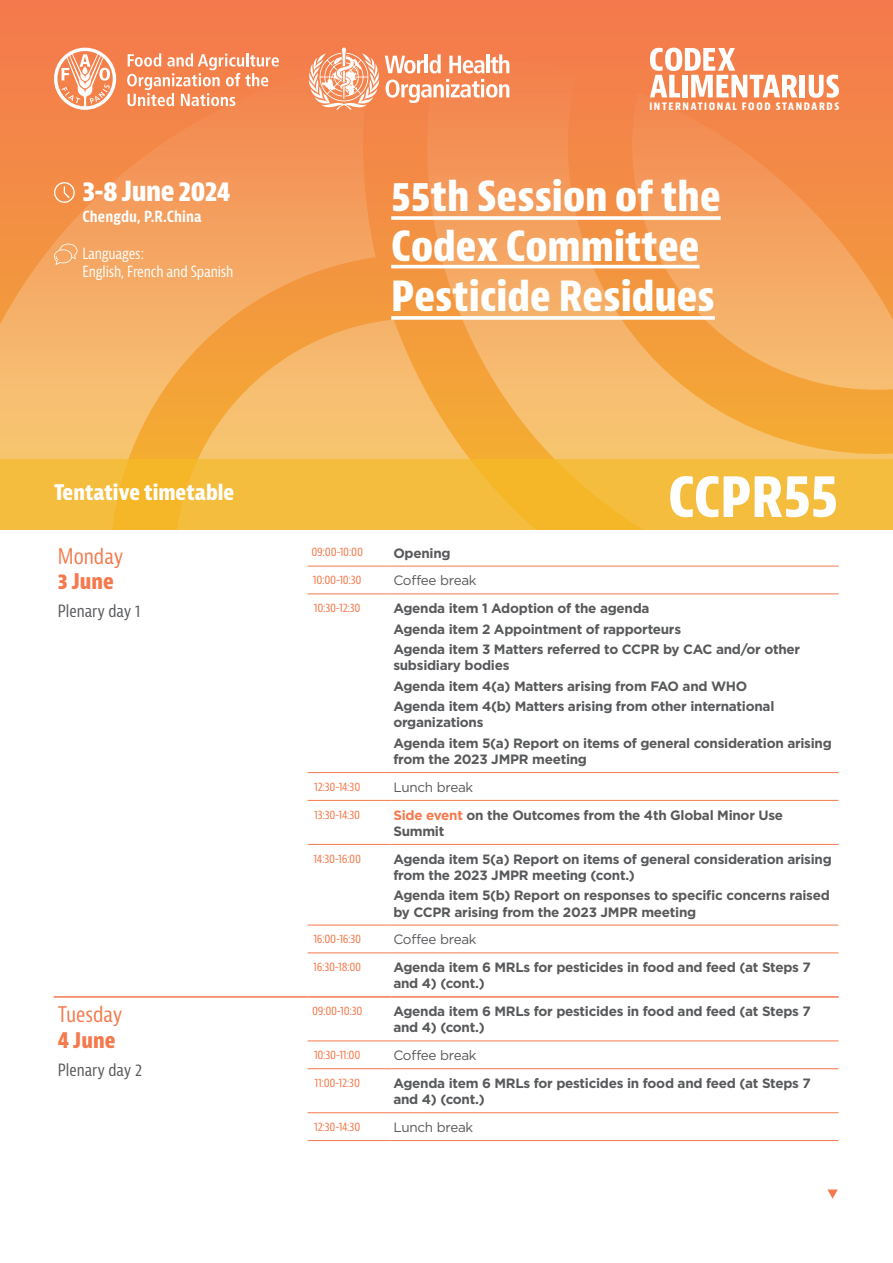
<style>
.page{position:relative;width:893px;height:1263px;background:#fff}
.page>*{position:absolute;margin:0;border:0;box-sizing:border-box;transform-origin:0 0}
.t1{font:700 condensed 54px "Bernina Sans";color:#fff}
.t2{font:700 condensed 40.5px/49.9px "Bernina Sans";color:#fff}
.t3{font:700 condensed 27px "Bernina Sans";letter-spacing:-.02em;color:#fff}
.t4{font:700 condensed 21px "Bernina Sans";color:#fff}
.t5{font:condensed 21px "Bernina Sans";color:#f47a4d}
.t6{font:700 condensed 21px "Bernina Sans";color:#f47a4d}
.t7{font:condensed 16.5px "Bernina Sans";color:#58595b}
.t8{font:condensed 15px/18px "Bernina Sans";letter-spacing:-.01em;color:#fff}
.t9{font:700 condensed 15px "Bernina Sans";letter-spacing:.01em;color:#fff}
.t10{font:700 13.5px/16.2px "Gotham";letter-spacing:-.02em;color:#58595b}
.t11{font:13.5px "Gotham";letter-spacing:-.02em;color:#58595b}
.t12{font:condensed 12px "Bernina Sans";letter-spacing:-.02em;color:#f47a4d}
.t13{font:700 condensed 10.05px "Bernina Sans";letter-spacing:.16em;color:#fff}
.s1{color:#f47a4d}
</style>
<div class="page">
<svg style="left:0;top:0;width:893px;height:320px;background:#f37d4b"></svg>
<svg style="left:0;top:61px;width:376px;height:398px;background:#f49f59"></svg>
<svg style="left:406px;top:55px;width:487px;height:404px;background:#f49c54"></svg>
<svg style="left:175px;top:320px;width:435px;height:139px;background:#f5b35b"></svg>
<svg style="left:620px;top:92px;width:273px;height:309px;background:#f49d54"></svg>
<svg style="left:0;top:459px;width:893px;height:71px;background:#f5bb39"></svg>
<svg style="left:54px;top:48px;width:62px;height:62px"></svg>
<svg style="left:127px;top:53px;width:152px;height:53px;background:#f69e75"></svg>
<svg style="left:385px;top:56px;width:39px;height:17px"></svg>
<hr style="left:425px;top:54px;width:3px;height:19px;background:#fff">
<svg style="left:430px;top:54px;width:11px;height:19px"></svg>
<svg style="left:449px;top:56px;width:35px;height:17px"></svg>
<hr style="left:486px;top:54px;width:3px;height:19px;background:#fff">
<svg style="left:491px;top:54px;width:18px;height:19px"></svg>
<svg style="left:386px;top:79px;width:123px;height:24px"></svg>
<svg style="left:309px;top:48px;width:70px;height:62px"></svg>
<svg style="left:650px;top:48px;width:147px;height:49px"></svg>
<div style="left:800px;top:75px;width:5px;height:22px;background:#fff"></div>
<svg style="left:809px;top:75px;width:30px;height:23px"></svg>
<svg style="left:391px;top:316px;width:324px;height:4px"></svg>
<hr style="left:391px;top:265px;width:309px;height:3px;background:#fff">
<svg style="left:391px;top:216px;width:330px;height:4px"></svg>
<svg style="left:827px;top:1189px;width:11px;height:10px"></svg>
<svg style="left:54px;top:182px;width:21px;height:21px"></svg>
<svg style="left:54px;top:244px;width:23px;height:21px"></svg>
<hr style="left:54px;top:996px;width:254px;height:2px;background:#f47a4d">
<hr style="left:308px;top:996px;width:59px;height:2px;background:#f47a4d">
<hr style="left:367px;top:996px;width:24px;height:2px;background:#f47a4d">
<hr style="left:391px;top:996px;width:447px;height:2px;background:#f47a4d">
<hr style="left:308px;top:566px;width:59px;height:1px;background:#f47a4d">
<svg style="left:367px;top:566px;width:24px;height:1px"></svg>
<hr style="left:391px;top:566px;width:447px;height:1px;background:#f47a4d">
<hr style="left:308px;top:594px;width:59px;height:1px;background:#f47a4d">
<svg style="left:367px;top:594px;width:24px;height:1px"></svg>
<hr style="left:391px;top:594px;width:447px;height:1px;background:#f47a4d">
<hr style="left:308px;top:772px;width:59px;height:1px;background:#f47a4d">
<svg style="left:367px;top:772px;width:24px;height:1px"></svg>
<hr style="left:391px;top:772px;width:447px;height:1px;background:#f47a4d">
<hr style="left:308px;top:800px;width:59px;height:1px;background:#f47a4d">
<svg style="left:367px;top:800px;width:24px;height:1px"></svg>
<hr style="left:391px;top:800px;width:447px;height:1px;background:#f47a4d">
<hr style="left:308px;top:844px;width:59px;height:1px;background:#f47a4d">
<svg style="left:367px;top:844px;width:24px;height:1px"></svg>
<hr style="left:391px;top:844px;width:447px;height:1px;background:#f47a4d">
<hr style="left:308px;top:925px;width:59px;height:1px;background:#f47a4d">
<svg style="left:367px;top:925px;width:24px;height:1px"></svg>
<hr style="left:391px;top:925px;width:447px;height:1px;background:#f47a4d">
<hr style="left:308px;top:953px;width:59px;height:1px;background:#f47a4d">
<svg style="left:367px;top:953px;width:24px;height:1px"></svg>
<hr style="left:391px;top:953px;width:447px;height:1px;background:#f47a4d">
<hr style="left:308px;top:1041px;width:59px;height:1px;background:#f47a4d">
<svg style="left:367px;top:1041px;width:24px;height:1px"></svg>
<hr style="left:391px;top:1041px;width:447px;height:1px;background:#f47a4d">
<hr style="left:308px;top:1068px;width:59px;height:1px;background:#f47a4d">
<svg style="left:367px;top:1068px;width:24px;height:1px"></svg>
<hr style="left:391px;top:1068px;width:447px;height:1px;background:#f47a4d">
<hr style="left:308px;top:1112px;width:59px;height:1px;background:#f47a4d">
<svg style="left:367px;top:1112px;width:24px;height:1px"></svg>
<hr style="left:391px;top:1112px;width:447px;height:1px;background:#f47a4d">
<hr style="left:308px;top:1140px;width:59px;height:1px;background:#f47a4d">
<svg style="left:367px;top:1140px;width:24px;height:1px"></svg>
<hr style="left:391px;top:1140px;width:447px;height:1px;background:#f47a4d">
<p class="t13" style="left:649px;top:100px;width:191px">INTERNATIONAL FOOD STANDARDS</p>
<h3 class="t3" style="left:82px;top:175px;width:150px">3-8 June 2024</h3>
<p class="t9" style="left:82px;top:207px;width:121px">Chengdu, P.R.China</p>
<p class="t8" style="left:82px;top:245px;width:153px">Languages:<br>English, French and Spanish</p>
<h2 class="t2" style="left:391px;top:172px;width:331px">55th Session of the<br>Codex Committee<br>Pesticide Residues</h2>
<h3 class="t4" style="left:54px;top:479px;width:182px">Tentative timetable</h3>
<h1 class="t1" style="left:668px;top:464px;width:172px">CCPR55</h1>
<h3 class="t5" style="left:58px;top:543px;width:67px">Monday</h3>
<h3 class="t6" style="left:58px;top:568px;width:57px">3 June</h3>
<p class="t7" style="left:58px;top:601px;width:84px">Plenary day 1</p>
<p class="t12" style="left:311px;top:545px;width:53px">09:00-10:00</p>
<p class="t10" style="left:393px;top:545px;width:59px">Opening</p>
<p class="t12" style="left:313px;top:572px;width:50px">10:00-10:30</p>
<p class="t11" style="left:393px;top:572px;width:85px">Coffee break</p>
<p class="t12" style="left:314px;top:600px;width:48px">10:30-12:30</p>
<p class="t10" style="left:393px;top:598px;width:408px;line-height:20.4px">Agenda item 1 Adoption of the agenda<br>Agenda item 2 Appointment of rapporteurs<br>Agenda item 3 Matters referred to CCPR by CAC and/or other</p>
<p class="t10" style="left:393px;top:655px;width:383px;line-height:20.4px">subsidiary bodies<br>Agenda item 4(a) Matters arising from FAO and WHO<br>Agenda item 4(b) Matters arising from other international</p>
<p class="t10" style="left:393px;top:712px;width:440px;line-height:20.4px">organizations<br>Agenda item 5(a) Report on items of general consideration arising</p>
<p class="t10" style="left:393px;top:751px;width:195px">from the 2023 JMPR meeting</p>
<p class="t12" style="left:314px;top:779px;width:48px">12:30-14:30</p>
<p class="t11" style="left:393px;top:778px;width:81px">Lunch break</p>
<p class="t12" style="left:314px;top:807px;width:47px">13:30-14:30</p>
<p class="t10" style="left:393px;top:807px;width:391px"><span class="s1">Side event</span> on the Outcomes from the 4th Global Minor Use<br>Summit</p>
<p class="t12" style="left:313px;top:851px;width:49px">14:30-16:00</p>
<p class="t10" style="left:393px;top:851px;width:440px">Agenda item 5(a) Report on items of general consideration arising from the 2023 JMPR meeting (cont.)</p>
<p class="t10" style="left:393px;top:887px;width:438px">Agenda item 5(b) Report on responses to specific concerns raised by CCPR arising from the 2023 JMPR meeting</p>
<p class="t12" style="left:313px;top:931px;width:49px">16:00-16:30</p>
<p class="t11" style="left:393px;top:931px;width:85px">Coffee break</p>
<p class="t12" style="left:313px;top:959px;width:50px">16:30-18:00</p>
<p class="t10" style="left:393px;top:959px;width:419px">Agenda item 6 MRLs for pesticides in food and feed (at Steps 7 and 4) (cont.)</p>
<h3 class="t5" style="left:58px;top:1002px;width:66px">Tuesday</h3>
<h3 class="t6" style="left:58px;top:1027px;width:59px">4 June</h3>
<p class="t7" style="left:58px;top:1060px;width:86px">Plenary day 2</p>
<p class="t12" style="left:312px;top:1003px;width:52px">09:00-10:30</p>
<p class="t10" style="left:393px;top:1003px;width:419px">Agenda item 6 MRLs for pesticides in food and feed (at Steps 7 and 4) (cont.)</p>
<p class="t12" style="left:314px;top:1047px;width:48px">10:30-11:00</p>
<p class="t11" style="left:393px;top:1047px;width:85px">Coffee break</p>
<p class="t12" style="left:314px;top:1075px;width:47px">11:00-12:30</p>
<p class="t10" style="left:393px;top:1075px;width:419px">Agenda item 6 MRLs for pesticides in food and feed (at Steps 7 and 4) (cont.)</p>
<p class="t12" style="left:314px;top:1119px;width:48px">12:30-14:30</p>
<p class="t11" style="left:393px;top:1118px;width:81px">Lunch break</p>
</div>
